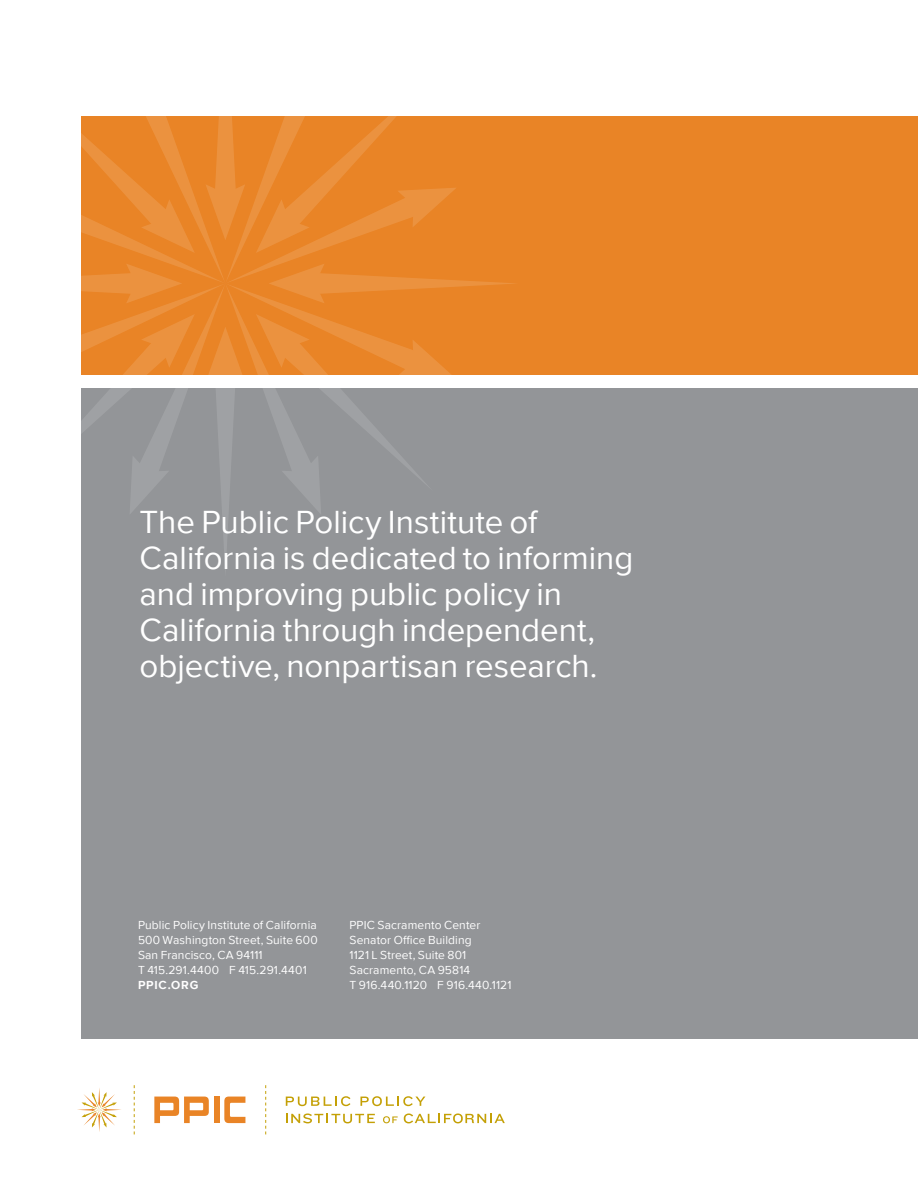
<style>
.page{position:relative;width:918px;height:1188px;background:#fff}
.page>*{position:absolute;margin:0;border:0;box-sizing:border-box;transform-origin:0 0}
.t1{font:33px/36px "Proxima Nova";color:#fff}
.t2{font:12px/15px "Proxima Nova";letter-spacing:.01em;color:#fff}
.t3{font:700 12px "Proxima Nova";letter-spacing:.06em;color:#fff}
</style>
<div class="page">
<div style="left:81px;top:389px;width:837px;height:650px;background:#939598"></div>
<div style="left:81px;top:116px;width:837px;height:259px;background:#e98426"></div>
<svg style="left:265px;top:1085px;width:1px;height:49px"></svg>
<svg style="left:134px;top:1085px;width:1px;height:49px"></svg>
<svg style="left:286px;top:1096px;width:64px;height:10px"></svg>
<svg style="left:360px;top:1096px;width:65px;height:10px"></svg>
<svg style="left:286px;top:1113px;width:89px;height:10px"></svg>
<svg style="left:383px;top:1116px;width:15px;height:7px"></svg>
<svg style="left:404px;top:1113px;width:101px;height:10px"></svg>
<svg style="left:77px;top:1088px;width:44px;height:44px"></svg>
<svg style="left:154px;top:1097px;width:55px;height:26px"></svg>
<div style="left:214px;top:1097px;width:5px;height:26px;background:#e98426"></div>
<svg style="left:224px;top:1097px;width:21px;height:26px"></svg>
<svg style="left:81px;top:116px;width:438px;height:452px"></svg>
<h1 class="t1" style="left:140px;top:503px;width:495px">The Public Policy Institute of California is dedicated to informing and improving public policy in California through independent, objective, nonpartisan research.</h1>
<p class="t2" style="left:138px;top:917px;width:181px">Public Policy Institute of California<br>500 Washington Street, Suite 600<br>San Francisco, CA 94111<br>T 415.291.4400 F 415.291.4401</p>
<p class="t3" style="left:138px;top:976px;width:62px">PPIC.ORG</p>
<p class="t2" style="left:350px;top:917px;width:164px">PPIC Sacramento Center<br>Senator Office Building<br>1121 L Street, Suite 801<br>Sacramento, CA 95814<br>T 916.440.1120 F 916.440.1121</p>
</div>
